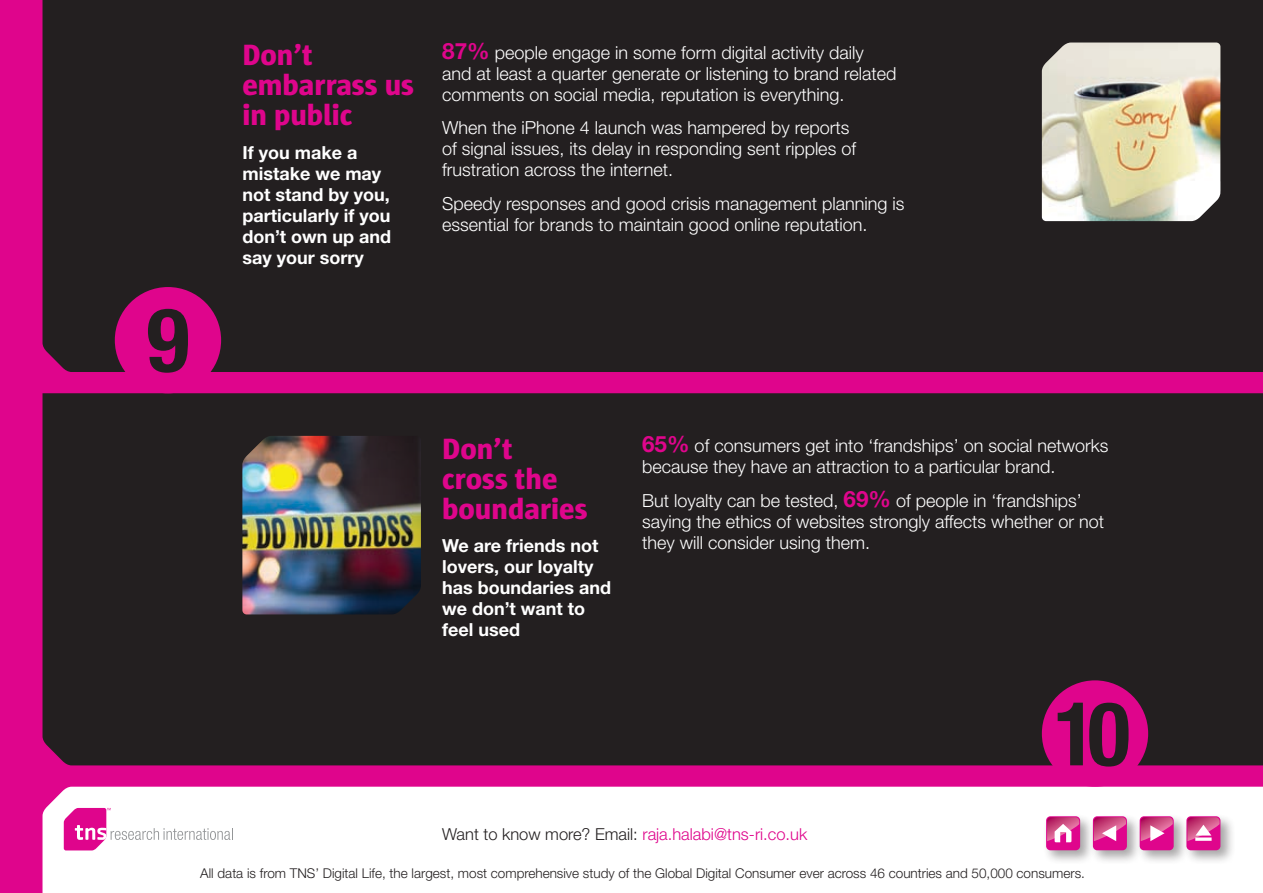
<style>
.page{position:relative;width:1263px;height:893px;background:#df058c}
.page>*{position:absolute;margin:0;border:0;box-sizing:border-box;transform-origin:0 0}
.t1{font:700 condensed 88.5px "Helvetica Neue LT Std";color:#231f20}
.t2{font:800 30px/30px "Sun";color:#df058c}
.t3{font:300 18px/21px "Helvetica Neue LT Std";color:#fff}
.t4{font:700 18px/21px "Helvetica Neue LT Std";color:#fff}
.t5{font:300 16.5px "Helvetica Neue LT Std";color:#df058c}
.t6{font:300 13.5px "Helvetica Neue LT Std";color:#231f20}
.s1{font-weight:700;font-size:22.5px;color:#df058c}
.s2{color:#231f20}
</style>
<div class="page">
<div style="left:43px;top:393px;width:1220px;height:372px;background:#231f20"></div>
<div style="left:43px;top:0;width:1220px;height:372px;background:#231f20"></div>
<div style="left:43px;top:787px;width:1220px;height:106px;background:#fff"></div>
<svg style="left:64px;top:808px;width:169px;height:42px"></svg>
<div style="left:1183px;top:813px;width:52px;height:52px;background:#231f20;opacity:.4"></div>
<div style="left:1186px;top:816px;width:34px;height:34px;background:#df058c;border-radius:4px"></div>
<svg style="left:1188px;top:817px;width:31px;height:24px"></svg>
<div style="left:1136px;top:813px;width:52px;height:52px;background:#231f20;opacity:.4"></div>
<div style="left:1140px;top:816px;width:34px;height:34px;background:#df058c;border-radius:4px"></div>
<svg style="left:1142px;top:817px;width:31px;height:24px"></svg>
<div style="left:1089px;top:813px;width:53px;height:52px;background:#231f20;opacity:.4"></div>
<div style="left:1093px;top:816px;width:34px;height:34px;background:#df058c;border-radius:4px"></div>
<svg style="left:1095px;top:817px;width:31px;height:24px"></svg>
<div style="left:1042px;top:813px;width:53px;height:52px;background:#231f20;opacity:.4"></div>
<div style="left:1046px;top:816px;width:34px;height:34px;background:#df058c;border-radius:4px"></div>
<svg style="left:1047px;top:817px;width:32px;height:25px"></svg>
<div style="left:115px;top:287px;width:106px;height:106px;background:#df058c;border-radius:50%"></div>
<div style="left:1042px;top:680px;width:106px;height:107px;background:#df058c;border-radius:50%"></div>
<img style="left:1042px;top:43px;width:178px;height:178px">
<img style="left:242px;top:436px;width:179px;height:178px">
<h1 class="t1" style="left:147px;top:286px;width:44px">9</h1>
<h2 class="t2" style="left:242px;top:40px;width:173px">Don’t embarrass us in public</h2>
<p class="t4" style="left:242px;top:142px;width:150px">If you make a mistake we may not stand by you, particularly if you don’t own up and say your sorry</p>
<p class="t3" style="left:442px;top:41px;width:456px"><span class="s1">87%</span> people engage in some form digital activity daily and at least a quarter generate or listening to brand related comments on social media, reputation is everything.</p>
<p class="t3" style="left:442px;top:117px;width:415px">When the iPhone 4 launch was hampered by reports of signal issues, its delay in responding sent ripples of frustration across the internet.</p>
<p class="t3" style="left:442px;top:193px;width:464px">Speedy responses and good crisis management planning is essential for brands to maintain good online reputation.</p>
<h2 class="t2" style="left:442px;top:434px;width:147px">Don’t<br>cross the boundaries</h2>
<p class="t4" style="left:442px;top:535px;width:171px">We are friends not lovers, our loyalty has boundaries and we don’t want to feel used</p>
<p class="t3" style="left:642px;top:435px;width:468px"><span class="s1">65%</span> of consumers get into ‘frandships’ on social networks because they have an attraction to a particular brand.</p>
<p class="t3" style="left:642px;top:489px;width:464px">But loyalty can be tested, <span class="s1">69%</span> of people in ‘frandships’ saying the ethics of websites strongly affects whether or not they will consider using them.</p>
<h1 class="t1" style="left:1054px;top:680px;width:78px">10</h1>
<p class="t5" style="left:442px;top:824px;width:366px"><span class="s2">Want to know more? Email:</span> raja.halabi@tns-ri.co.uk</p>
<p class="t6" style="left:200px;top:865px;width:886px">All data is from TNS’ Digital Life, the largest, most comprehensive study of the Global Digital Consumer ever across 46 countries and 50,000 consumers.</p>
</div>
